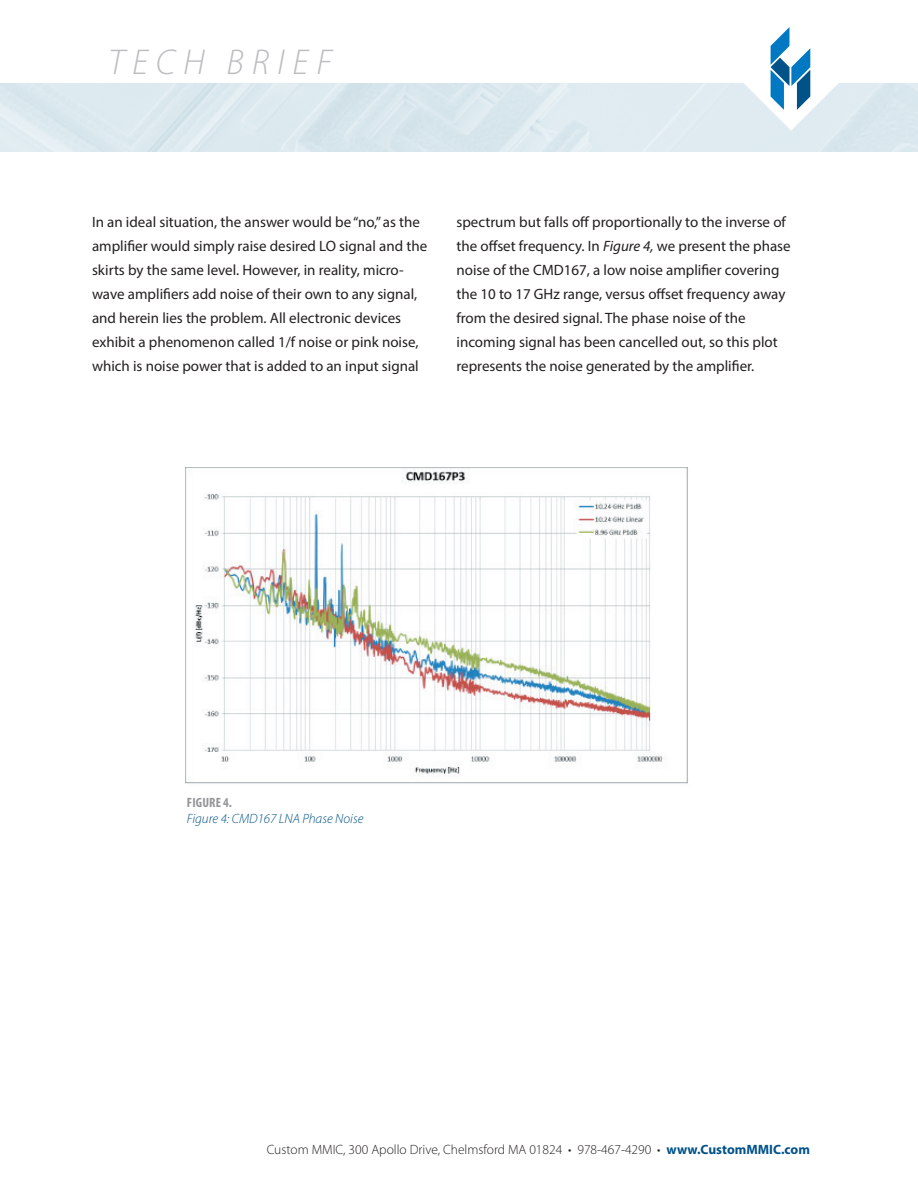
<style>
.page{position:relative;width:918px;height:1188px;background:#fff}
.page>*{position:absolute;margin:0;border:0;box-sizing:border-box;transform-origin:0 0}
.t1{font:italic 300 36px "Myriad Pro";letter-spacing:.22em;color:#bcbdc0}
.t2{font:15px/24px "Myriad Pro";color:#231f20}
.t3{font:300 13.5px "Myriad Pro";color:#231f20}
.t4{font:italic 300 13.5px "Myriad Pro";color:#005288}
.t5{font:700 condensed 13.5px "Myriad Pro";letter-spacing:.01em;color:#939598}
.s1{font-style:italic}
.s2{font-weight:700;color:#005288}
</style>
<div class="page">
<svg style="left:728px;top:27px;width:126px;height:104px"></svg>
<img style="left:185px;top:468px;width:503px;height:316px">
<h1 class="t1" style="left:108px;top:40px;width:225px">TECH BRIEF</h1>
<p class="t2" style="left:92px;top:210px;width:337px">In an ideal situation, the answer would be “no,” as the amplifier would simply raise desired LO signal and the skirts by the same level. However, in reality, micro&shy;wave amplifiers add noise of their own to any signal, and herein lies the problem. All electronic devices exhibit a phenomenon called 1/f noise or pink noise, which is noise power that is added to an input signal</p>
<p class="t2" style="left:457px;top:210px;width:336px">spectrum but falls off proportionally to the inverse of the offset frequency. In <span class="s1">Figure 4,</span> we present the phase noise of the CMD167, a low noise amplifier covering the 10 to 17 GHz range, versus offset frequency away from the desired signal. The phase noise of the incoming signal has been cancelled out, so this plot represents the noise generated by the amplifier.</p>
<p class="t5" style="left:187px;top:794px;width:46px">FIGURE 4.</p>
<p class="t4" style="left:187px;top:811px;width:178px">Figure 4: CMD167 LNA Phase Noise</p>
<p class="t3" style="left:267px;top:1141px;width:545px">Custom MMIC, 300 Apollo Drive, Chelmsford MA 01824 • 978-467-4290 • <span class="s2">www.CustomMMIC.com</span></p>
</div>
